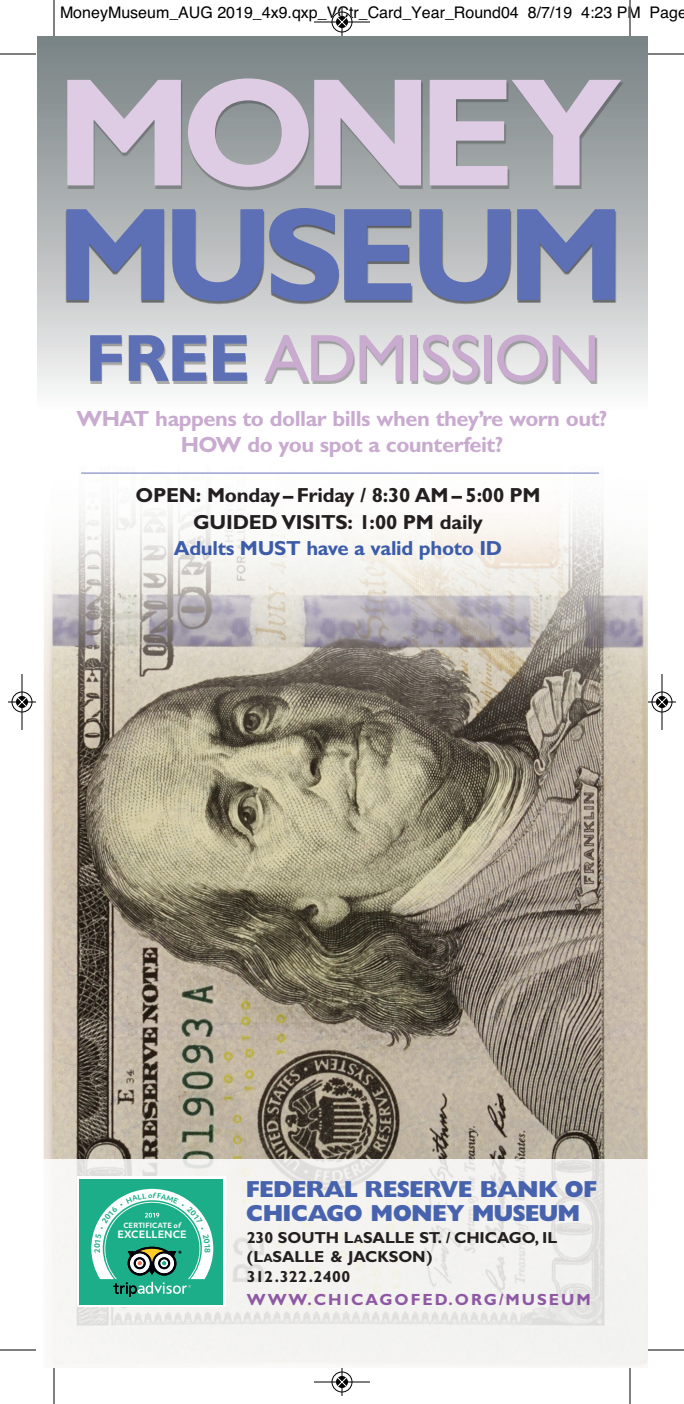
<style>
.page{position:relative;width:684px;height:1404px;background:#fff}
.page>*{position:absolute;margin:0;border:0;box-sizing:border-box;transform-origin:0 0}
.t1{font:700 154.8px "Gill Sans";letter-spacing:-.085em;color:#ddcce3}
.t2{font:700 133px "Gill Sans";letter-spacing:-.075em;color:#5d70b6}
.t3{font:67px "Gill Sans";letter-spacing:-.025em;color:#c9abd0}
.t4{font:800 23.2px/23.6px "Gill Sans";letter-spacing:-.035em;color:#4863ae}
.t5{font:700 22px/26.2px "Gill Sans";letter-spacing:-.02em;color:#c9abd0;text-align:center}
.t6{font:700 20.4px/26.2px "Gill Sans";letter-spacing:-.01em;color:#231f20;text-align:center}
.t7{font:700 20.4px "Gill Sans";letter-spacing:-.015em;color:#3c5caa}
.t8{font:700 16.2px "Gill Sans";letter-spacing:.12em;color:#8e58a4}
.t9{font:16px "Helvetica";color:#000}
.t10{font:700 16px/19.6px "Gill Sans";letter-spacing:-.005em;color:#231f20}
.t11{font:700 9.8px "Objektiv Mk 2";color:#fff}
.t12{font:700 7px "Objektiv Mk 2";color:#fff}
.s1{font-weight:700;color:#5d70b6}
.s2{font-style:italic}
.s3{font-size:12px}
</style>
<div class="page">
<img style="left:43px;top:506px;width:605px;height:654px">
<div style="left:37px;top:36px;width:611px;height:356px;background:#7b8587"></div>
<img style="left:37px;top:268px;width:611px;height:106px">
<img style="left:37px;top:52px;width:611px;height:216px">
<img style="left:49px;top:320px;width:591px;height:72px">
<div style="left:37px;top:1160px;width:611px;height:208px;background:#fff;opacity:.85"></div>
<hr style="left:81px;top:472px;width:518px;height:2px;background:#959ccd">
<div style="left:77px;top:1177px;width:148px;height:130px;background:#fff"></div>
<div style="left:79px;top:1179px;width:144px;height:126px;background:#1cae88"></div>
<hr style="left:54px;top:0;width:1px;height:36px;background:#000">
<hr style="left:0;top:54px;width:36px;height:1px;background:#000">
<hr style="left:630px;top:0;width:1px;height:36px;background:#000">
<hr style="left:648px;top:54px;width:36px;height:1px;background:#000">
<hr style="left:54px;top:1368px;width:1px;height:36px;background:#000">
<hr style="left:0;top:1350px;width:36px;height:1px;background:#000">
<hr style="left:630px;top:1368px;width:1px;height:36px;background:#000">
<hr style="left:648px;top:1350px;width:36px;height:1px;background:#000">
<div style="left:331px;top:11px;width:22px;height:22px;border:1px solid #fff;border-radius:50%"></div>
<hr style="left:314px;top:22px;width:56px;height:1px;background:#000">
<div style="left:332px;top:12px;width:20px;height:20px;border:1px solid #000;border-radius:50%"></div>
<svg style="left:337px;top:8px;width:10px;height:28px"></svg>
<div style="left:331px;top:1371px;width:22px;height:22px;border:1px solid #fff;border-radius:50%"></div>
<hr style="left:314px;top:1382px;width:56px;height:1px;background:#000">
<div style="left:332px;top:1372px;width:20px;height:20px;border:1px solid #000;border-radius:50%"></div>
<svg style="left:337px;top:1368px;width:10px;height:28px"></svg>
<div style="left:11px;top:691px;width:22px;height:22px;border:1px solid #fff;border-radius:50%"></div>
<hr style="left:22px;top:674px;width:1px;height:56px;background:#000">
<div style="left:12px;top:692px;width:20px;height:20px;border:1px solid #000;border-radius:50%"></div>
<svg style="left:8px;top:697px;width:28px;height:10px"></svg>
<div style="left:651px;top:691px;width:22px;height:22px;border:1px solid #fff;border-radius:50%"></div>
<hr style="left:662px;top:674px;width:1px;height:56px;background:#000">
<div style="left:652px;top:692px;width:20px;height:20px;border:1px solid #000;border-radius:50%"></div>
<svg style="left:648px;top:697px;width:28px;height:10px"></svg>
<svg style="left:91px;top:1189px;width:122px;height:108px"></svg>
<p class="t9" style="left:60px;top:3px;width:628px">MoneyMuseum_AUG 2019_4x9.qxp_VCtr_Card_Year_Round04 8/7/19 4:23 PM Page</p>
<h1 class="t1" style="left:56px;top:75px;width:567px">MONEY</h1>
<h2 class="t2" style="left:56px;top:205px;width:570px">MUSEUM</h2>
<h3 class="t3" style="left:85px;top:333px;width:516px"><span class="s1">FREE</span> ADMISSION</h3>
<p class="t5" style="left:76px;top:408px;width:533px">WHAT happens to dollar bills when they’re worn out?<br>HOW do you spot a counterfeit?</p>
<p class="t6" style="left:135px;top:484px;width:407px">OPEN: Monday– Friday / 8:30 AM – 5:00 PM<br>GUIDED VISITS: 1:00 PM daily</p>
<p class="t7" style="left:174px;top:540px;width:330px">Adults MUST have a valid photo ID</p>
<p class="t12" style="left:123px;top:1221px;width:59px">CERTIFICATE <span class="s2">of</span></p>
<p class="t11" style="left:117px;top:1228px;width:71px">EXCELLENCE</p>
<p class="t4" style="left:246px;top:1180px;width:353px">FEDERAL RESERVE BANK OF<br>CHICAGO MONEY MUSEUM</p>
<p class="t10" style="left:247px;top:1229px;width:312px">230 SOUTH L<span class="s3">A</span>SALLE ST. / CHICAGO, IL (L<span class="s3">A</span>SALLE &amp; JACKSON)<br>312.322.2400</p>
<p class="t8" style="left:247px;top:1294px;width:345px">WWW.CHICAGOFED.ORG/MUSEUM</p>
</div>
